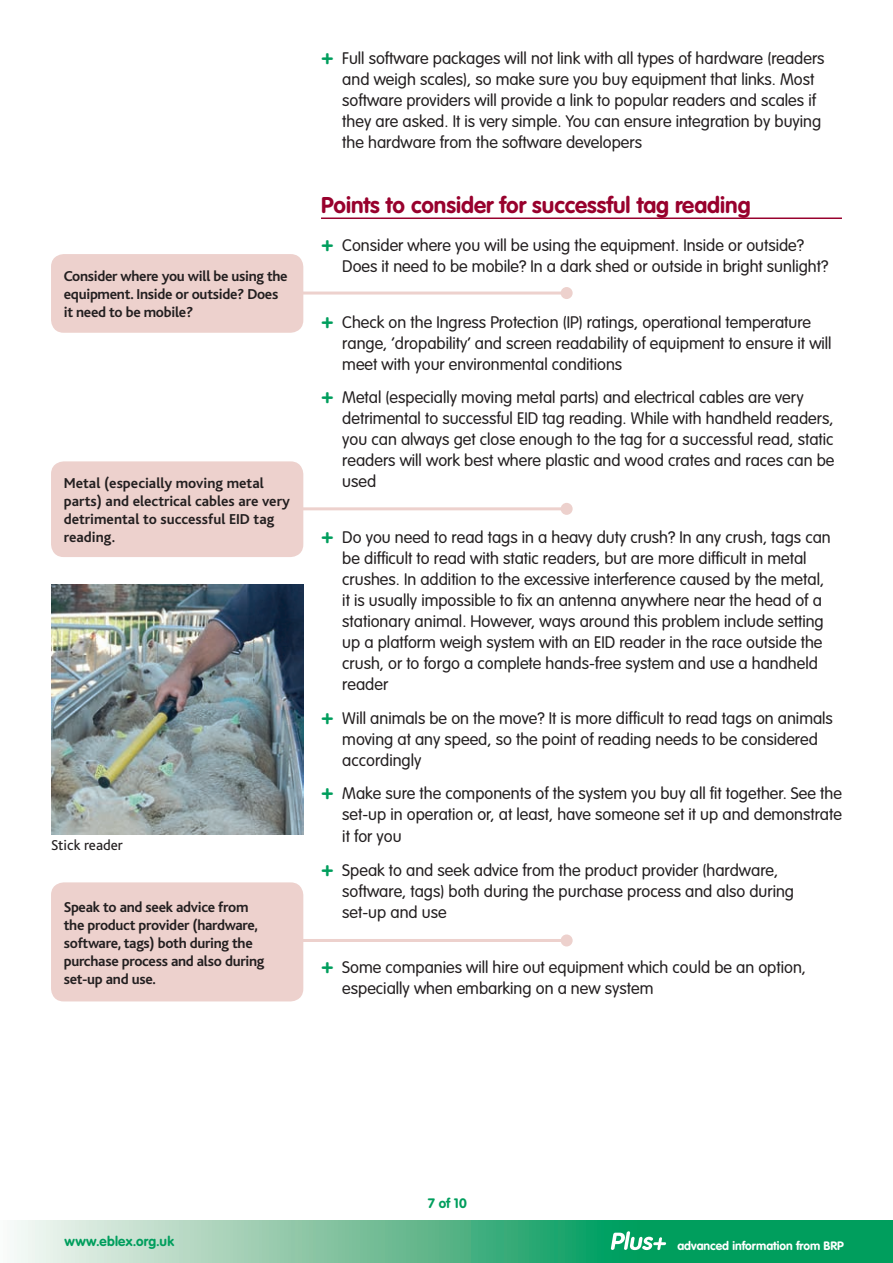
<style>
.page{position:relative;width:893px;height:1263px;background:#fff}
.page>*{position:absolute;margin:0;border:0;box-sizing:border-box;transform-origin:0 0}
.t1{font:700 22.5px "VAG Rounded";color:#98012d}
.t2{font:300 16.5px/21px "VAG Rounded";color:#231f20}
.t3{font:700 15px/18px "Bliss";letter-spacing:-.02em;color:#231f20}
.t4{font:700 15px/18px "Bliss";color:#231f20}
.t5{font:15px "Bliss";color:#231f20}
.t6{font:700 13.5px "VAG Rounded";letter-spacing:.015em;color:#009e5d}
.t7{font:700 12px "VAG Rounded";color:#fff}
.s1{font-weight:700;font-size:21px;color:#009e5d}
</style>
<div class="page">
<svg style="left:14px;top:1220px;width:879px;height:43px;background:#5dbb90"></svg>
<svg style="left:611px;top:1231px;width:55px;height:19px"></svg>
<hr style="left:321px;top:217px;width:521px;height:2px;background:#98012d">
<hr style="left:174px;top:292px;width:393px;height:3px;background:#edd1cd">
<div style="left:561px;top:287px;width:12px;height:12px;background:#edd1cd;border-radius:50%"></div>
<hr style="left:174px;top:507px;width:393px;height:3px;background:#edd1cd">
<div style="left:561px;top:503px;width:12px;height:12px;background:#edd1cd;border-radius:50%"></div>
<div style="left:51px;top:254px;width:252px;height:79px;background:#edd1cd;border-radius:13px"></div>
<div style="left:51px;top:461px;width:252px;height:96px;background:#edd1cd;border-radius:13px"></div>
<img style="left:51px;top:585px;width:253px;height:249px">
<hr style="left:174px;top:939px;width:393px;height:3px;background:#edd1cd">
<div style="left:561px;top:934px;width:12px;height:12px;background:#edd1cd;border-radius:50%"></div>
<div style="left:51px;top:882px;width:252px;height:119px;background:#edd1cd;border-radius:13px"></div>
<p class="t3" style="left:64px;top:268px;width:225px">Consider where you will be using the equipment. Inside or outside? Does it need to be mobile?</p>
<p class="t4" style="left:64px;top:474px;width:228px">Metal (especially moving metal parts) and electrical cables are very detrimental to successful EID tag reading.</p>
<p class="t5" style="left:51px;top:837px;width:73px">Stick reader</p>
<p class="t3" style="left:64px;top:898px;width:202px">Speak to and seek advice from the product provider (hardware, software, tags) both during the purchase process and also during set-up and use.</p>
<p class="t2" style="left:342px;top:48px;width:484px;text-indent:-21px"><span class="s1">+</span> Full software packages will not link with all types of hardware (readers and weigh scales), so make sure you buy equipment that links. Most software providers will provide a link to popular readers and scales if they are asked. It is very simple. You can ensure integration by buying the hardware from the software developers</p>
<h1 class="t1" style="left:321px;top:192px;width:431px">Points to consider for successful tag reading</h1>
<p class="t2" style="left:342px;top:235px;width:488px;text-indent:-21px"><span class="s1">+</span> Consider where you will be using the equipment. Inside or outside?<br>Does it need to be mobile? In a dark shed or outside in bright sunlight?</p>
<p class="t2" style="left:342px;top:311px;width:491px;text-indent:-21px"><span class="s1">+</span> Check on the Ingress Protection (IP) ratings, operational temperature range, ‘dropability’ and screen readability of equipment to ensure it will meet with your environmental conditions</p>
<p class="t2" style="left:342px;top:387px;width:494px;text-indent:-21px"><span class="s1">+</span> Metal (especially moving metal parts) and electrical cables are very detrimental to successful EID tag reading. While with handheld readers, you can always get close enough to the tag for a successful read, static readers will work best where plastic and wood crates and races can be used</p>
<p class="t2" style="left:342px;top:526px;width:490px;text-indent:-21px"><span class="s1">+</span> Do you need to read tags in a heavy duty crush? In any crush, tags can be difficult to read with static readers, but are more difficult in metal crushes. In addition to the excessive interference caused by the metal, it is usually impossible to fix an antenna anywhere near the head of a stationary animal. However, ways around this problem include setting up a platform weigh system with an EID reader in the race outside the crush, or to forgo a complete hands-free system and use a handheld reader</p>
<p class="t2" style="left:342px;top:707px;width:492px;text-indent:-21px"><span class="s1">+</span> Will animals be on the move? It is more difficult to read tags on animals moving at any speed, so the point of reading needs to be considered accordingly</p>
<p class="t2" style="left:342px;top:783px;width:501px;text-align:justify;text-indent:-21px"><span class="s1">+</span> Make sure the components of the system you buy all fit together. See the set-up in operation or, at least, have someone set it up and demonstrate it for you</p>
<p class="t2" style="left:342px;top:859px;width:453px;text-indent:-21px"><span class="s1">+</span> Speak to and seek advice from the product provider (hardware, software, tags) both during the purchase process and also during set-up and use</p>
<p class="t2" style="left:342px;top:957px;width:465px;text-indent:-21px"><span class="s1">+</span> Some companies will hire out equipment which could be an option, especially when embarking on a new system</p>
<p class="t6" style="left:428px;top:1195px;width:40px">7 of 10</p>
<p class="t6" style="left:65px;top:1233px;width:111px">www.eblex.org.uk</p>
<p class="t7" style="left:677px;top:1239px;width:168px">advanced information from BRP</p>
</div>
